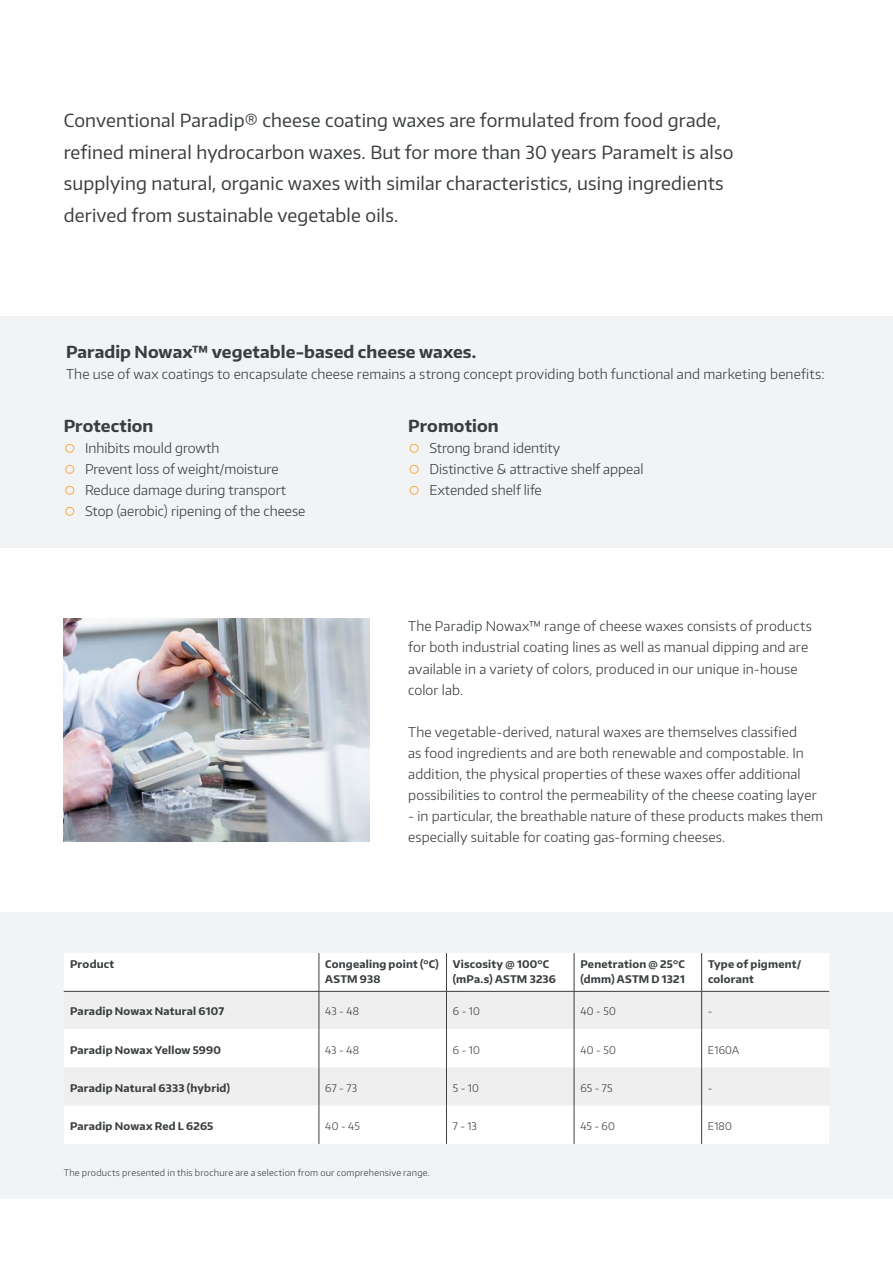
<style>
.page{position:relative;width:893px;height:1263px;background:#fff}
.page>*{position:absolute;margin:0;border:0;box-sizing:border-box;transform-origin:0 0}
.t1{font:18px/31.5px "Encode Sans Normal";letter-spacing:.01em;color:#3a3e40}
.t2{font:700 16.5px "Encode Sans Normal";letter-spacing:.005em;color:#3a3e40}
.t3{font:300 13.5px/21px "Encode Sans Normal";letter-spacing:.01em;color:#3a3e40}
.t4{font:700 10.5px/15px "Encode Sans Normal";letter-spacing:.02em;color:#3a3e40}
.t5{font:300 10.5px "Encode Sans Normal";letter-spacing:.015em;color:#3a3e40}
.t6{font:300 9px "Encode Sans Normal";letter-spacing:.025em;color:#3a3e40}
.s1{font-family:"Arial";font-weight:700;font-size:20.25px;color:#f89a1c}
</style>
<div class="page">
<div style="left:0;top:913px;width:893px;height:286px;background:#f2f3f4"></div>
<div style="left:0;top:316px;width:893px;height:231px;background:#f2f3f4"></div>
<img style="left:64px;top:619px;width:306px;height:222px">
<div style="left:64px;top:953px;width:765px;height:38px;background:#fff"></div>
<svg style="left:64px;top:1029px;width:765px;height:115px;fill:#fff"></svg>
<hr style="left:319px;top:953px;width:1px;height:38px;background:#3a3e40">
<hr style="left:446px;top:953px;width:1px;height:38px;background:#3a3e40">
<hr style="left:574px;top:953px;width:1px;height:38px;background:#3a3e40">
<hr style="left:701px;top:953px;width:1px;height:38px;background:#3a3e40">
<hr style="left:64px;top:991px;width:255px;height:1px;background:#3a3e40">
<hr style="left:319px;top:991px;width:127px;height:1px;background:#3a3e40">
<hr style="left:319px;top:991px;width:1px;height:38px;background:#3a3e40">
<hr style="left:446px;top:991px;width:128px;height:1px;background:#3a3e40">
<hr style="left:446px;top:991px;width:1px;height:38px;background:#3a3e40">
<hr style="left:574px;top:991px;width:128px;height:1px;background:#3a3e40">
<hr style="left:574px;top:991px;width:1px;height:38px;background:#3a3e40">
<hr style="left:702px;top:991px;width:127px;height:1px;background:#3a3e40">
<hr style="left:701px;top:991px;width:1px;height:38px;background:#3a3e40">
<hr style="left:319px;top:1029px;width:1px;height:38px;background:#3a3e40">
<hr style="left:446px;top:1029px;width:1px;height:38px;background:#3a3e40">
<hr style="left:574px;top:1029px;width:1px;height:38px;background:#3a3e40">
<hr style="left:701px;top:1029px;width:1px;height:38px;background:#3a3e40">
<hr style="left:319px;top:1067px;width:1px;height:38px;background:#3a3e40">
<hr style="left:446px;top:1067px;width:1px;height:38px;background:#3a3e40">
<hr style="left:574px;top:1067px;width:1px;height:38px;background:#3a3e40">
<hr style="left:701px;top:1067px;width:1px;height:38px;background:#3a3e40">
<hr style="left:319px;top:1105px;width:1px;height:39px;background:#3a3e40">
<hr style="left:446px;top:1105px;width:1px;height:39px;background:#3a3e40">
<hr style="left:574px;top:1105px;width:1px;height:39px;background:#3a3e40">
<hr style="left:701px;top:1105px;width:1px;height:39px;background:#3a3e40">
<p class="t1" style="left:64px;top:104px;width:671px">Conventional Paradip® cheese coating waxes are formulated from food grade, refined mineral hydrocarbon waxes. But for more than 30 years Paramelt is also supplying natural, organic waxes with similar characteristics, using ingredients derived from sustainable vegetable oils.</p>
<p class="t2" style="left:66px;top:341px;width:412px">Paradip Nowax™ vegetable-based cheese waxes.</p>
<p class="t3" style="left:66px;top:363px;width:760px">The use of wax coatings to encapsulate cheese remains a strong concept providing both functional and marketing benefits:</p>
<p class="t2" style="left:408px;top:415px;width:92px">Promotion</p>
<p class="t3" style="left:408px;top:437px;width:153px"><span class="s1">○</span> Strong brand identity</p>
<p class="t3" style="left:408px;top:458px;width:237px"><span class="s1">○</span> Distinctive &amp; attractive shelf appeal</p>
<p class="t3" style="left:408px;top:479px;width:135px"><span class="s1">○</span> Extended shelf life</p>
<p class="t2" style="left:64px;top:415px;width:91px">Protection</p>
<p class="t3" style="left:64px;top:437px;width:157px"><span class="s1">○</span> Inhibits mould growth</p>
<p class="t3" style="left:64px;top:458px;width:216px"><span class="s1">○</span> Prevent loss of weight/moisture</p>
<p class="t3" style="left:64px;top:479px;width:224px"><span class="s1">○</span> Reduce damage during transport</p>
<p class="t3" style="left:64px;top:500px;width:243px"><span class="s1">○</span> Stop (aerobic) ripening of the cheese</p>
<p class="t3" style="left:408px;top:615px;width:405px">The Paradip Nowax™ range of cheese waxes consists of products for both industrial coating lines as well as manual dipping and are available in a variety of colors, produced in our unique in-house color lab.</p>
<p class="t3" style="left:408px;top:720px;width:410px">The vegetable-derived, natural waxes are themselves classified<br>as food ingredients and are both renewable and compostable. In addition, the physical properties of these waxes offer additional possibilities to control the permeability of the cheese coating layer</p>
<p class="t3" style="left:408px;top:804px;width:416px">- in particular, the breathable nature of these products makes them especially suitable for coating gas-forming cheeses.</p>
<p class="t4" style="left:70px;top:956px;width:46px">Product</p>
<p class="t4" style="left:325px;top:956px;width:115px">Congealing point (°C)<br>ASTM 938</p>
<p class="t4" style="left:453px;top:956px;width:105px">Viscosity @ 100°C (mPa.s) ASTM 3236</p>
<p class="t4" style="left:580px;top:956px;width:106px">Penetration @ 25°C (dmm) ASTM D 1321</p>
<p class="t4" style="left:708px;top:956px;width:95px">Type of pigment/ colorant</p>
<p class="t4" style="left:70px;top:1003px;width:155px">Paradip Nowax Natural 6107</p>
<p class="t5" style="left:325px;top:1004px;width:35px">43 - 48</p>
<p class="t5" style="left:453px;top:1004px;width:29px">6 - 10</p>
<p class="t5" style="left:580px;top:1004px;width:37px">40 - 50</p>
<p class="t5" style="left:708px;top:1004px;width:6px">-</p>
<p class="t4" style="left:70px;top:1042px;width:152px">Paradip Nowax Yellow 5990</p>
<p class="t5" style="left:325px;top:1043px;width:35px">43 - 48</p>
<p class="t5" style="left:453px;top:1043px;width:29px">6 - 10</p>
<p class="t5" style="left:580px;top:1043px;width:37px">40 - 50</p>
<p class="t5" style="left:708px;top:1043px;width:33px">E160A</p>
<p class="t4" style="left:70px;top:1080px;width:161px">Paradip Natural 6333 (hybrid)</p>
<p class="t5" style="left:325px;top:1081px;width:34px">67 - 73</p>
<p class="t5" style="left:453px;top:1081px;width:28px">5 - 10</p>
<p class="t5" style="left:580px;top:1081px;width:34px">65 - 75</p>
<p class="t5" style="left:708px;top:1081px;width:6px">-</p>
<p class="t4" style="left:70px;top:1118px;width:145px">Paradip Nowax Red L 6265</p>
<p class="t5" style="left:325px;top:1119px;width:36px">40 - 45</p>
<p class="t5" style="left:453px;top:1119px;width:26px">7 - 13</p>
<p class="t5" style="left:580px;top:1119px;width:36px">45 - 60</p>
<p class="t5" style="left:708px;top:1119px;width:25px">E180</p>
<p class="t6" style="left:64px;top:1167px;width:368px">The products presented in this brochure are a selection from our comprehensive range.</p>
</div>
